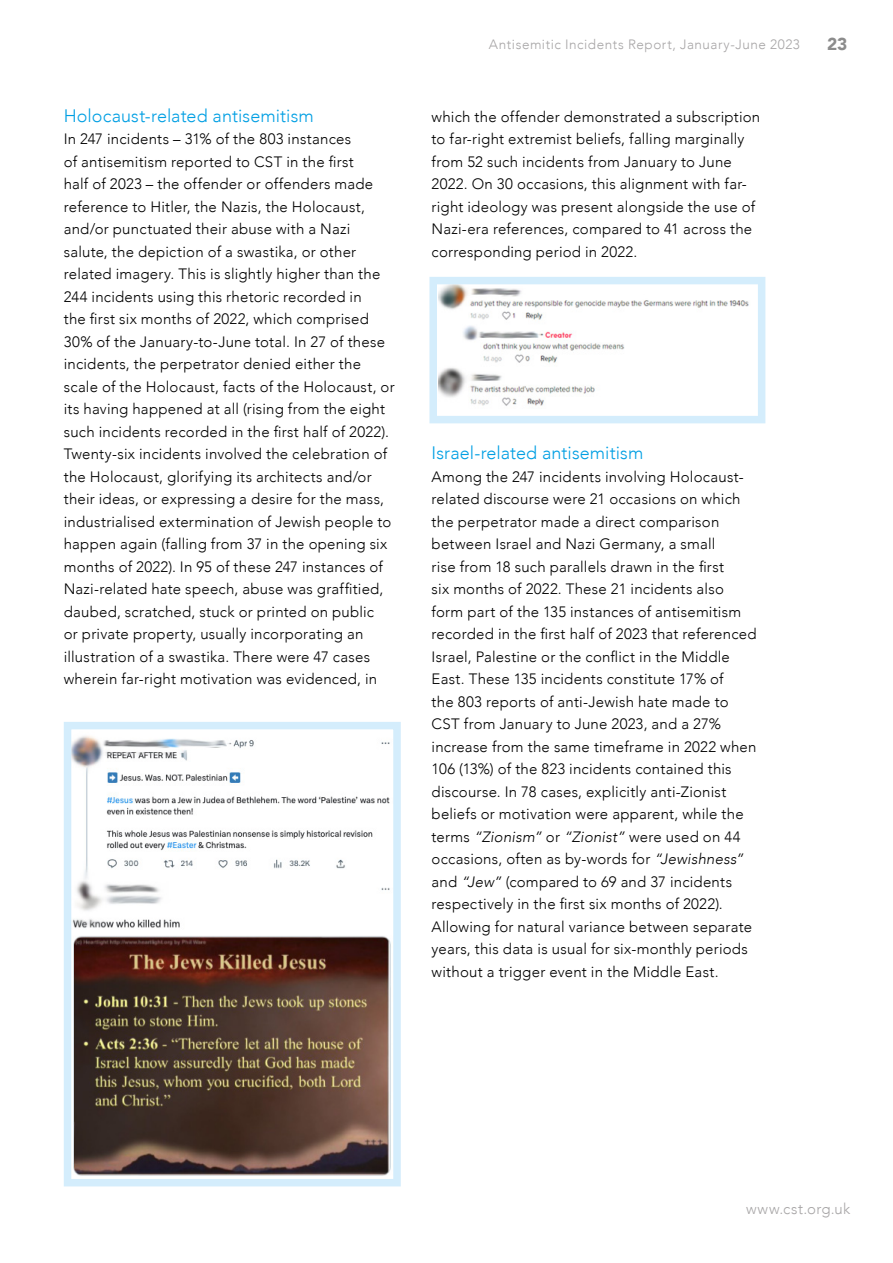
<style>
.page{position:relative;width:893px;height:1263px;background:#fff}
.page>*{position:absolute;margin:0;border:0;box-sizing:border-box;transform-origin:0 0}
.t1{font:300 18px "Avenir";letter-spacing:.005em;color:#009fe3}
.t2{font:900 17.25px "Avenir";color:#8c8c8c}
.t3{font:300 15px/22.5px "Avenir";letter-spacing:.015em;color:#000}
.t4{font:300 15px "Avenir";letter-spacing:.035em;color:#a7a5a6}
.t5{font:300 13.5px "Avenir";letter-spacing:.04em;color:#a7a5a6}
.s1{font-style:italic}
</style>
<div class="page">
<img style="left:439px;top:286px;width:310px;height:120px">
<div style="left:429px;top:277px;width:336px;height:146px;border:8px solid #d4edfc"></div>
<img style="left:73px;top:736px;width:318px;height:440px">
<div style="left:64px;top:722px;width:337px;height:464px;border:8px solid #d4edfc"></div>
<p class="t1" style="left:64px;top:105px;width:252px">Holocaust-related antisemitism</p>
<p class="t3" style="left:64px;top:128px;width:332px">In 247 incidents – 31% of the 803 instances<br>of antisemitism reported to CST in the first<br>half of 2023 – the offender or offenders made reference to Hitler, the Nazis, the Holocaust, and/or punctuated their abuse with a Nazi salute, the depiction of a swastika, or other related imagery. This is slightly higher than the 244 incidents using this rhetoric recorded in<br>the first six months of 2022, which comprised 30% of the January-to-June total. In 27 of these incidents, the perpetrator denied either the scale of the Holocaust, facts of the Holocaust, or its having happened at all (rising from the eight such incidents recorded in the first half of 2022).<br>Twenty-six incidents involved the celebration of the Holocaust, glorifying its architects and/or their ideas, or expressing a desire for the mass, industrialised extermination of Jewish people to happen again (falling from 37 in the opening six months of 2022). In 95 of these 247 instances of Nazi-related hate speech, abuse was graffitied, daubed, scratched, stuck or printed on public<br>or private property, usually incorporating an illustration of a swastika. There were 47 cases wherein far-right motivation was evidenced, in</p>
<p class="t5" style="left:489px;top:36px;width:312px">Antisemitic Incidents Report, January-June 2023</p>
<p class="t2" style="left:827px;top:29px;width:22px">23</p>
<p class="t3" style="left:432px;top:105px;width:330px">which the offender demonstrated a subscription to far-right extremist beliefs, falling marginally from 52 such incidents from January to June 2022. On 30 occasions, this alignment with far&shy;right ideology was present alongside the use of Nazi-era references, compared to 41 across the corresponding period in 2022.</p>
<p class="t1" style="left:432px;top:442px;width:213px">Israel-related antisemitism</p>
<p class="t3" style="left:432px;top:465px;width:326px">Among the 247 incidents involving Holocaust&shy;related discourse were 21 occasions on which the perpetrator made a direct comparison between Israel and Nazi Germany, a small<br>rise from 18 such parallels drawn in the first<br>six months of 2022. These 21 incidents also form part of the 135 instances of antisemitism recorded in the first half of 2023 that referenced Israel, Palestine or the conflict in the Middle East. These 135 incidents constitute 17% of<br>the 803 reports of anti-Jewish hate made to CST from January to June 2023, and a 27% increase from the same timeframe in 2022 when 106 (13%) of the 823 incidents contained this discourse. In 78 cases, explicitly anti-Zionist beliefs or motivation were apparent, while the terms <span class="s1">“Zionism”</span> or <span class="s1">“Zionist”</span> were used on 44 occasions, often as by-words for <span class="s1">“Jewishness” </span>and <span class="s1">“Jew”</span> (compared to 69 and 37 incidents respectively in the first six months of 2022).<br>Allowing for natural variance between separate years, this data is usual for six-monthly periods without a trigger event in the Middle East.</p>
<p class="t4" style="left:746px;top:1200px;width:106px">www.cst.org.uk</p>
</div>
